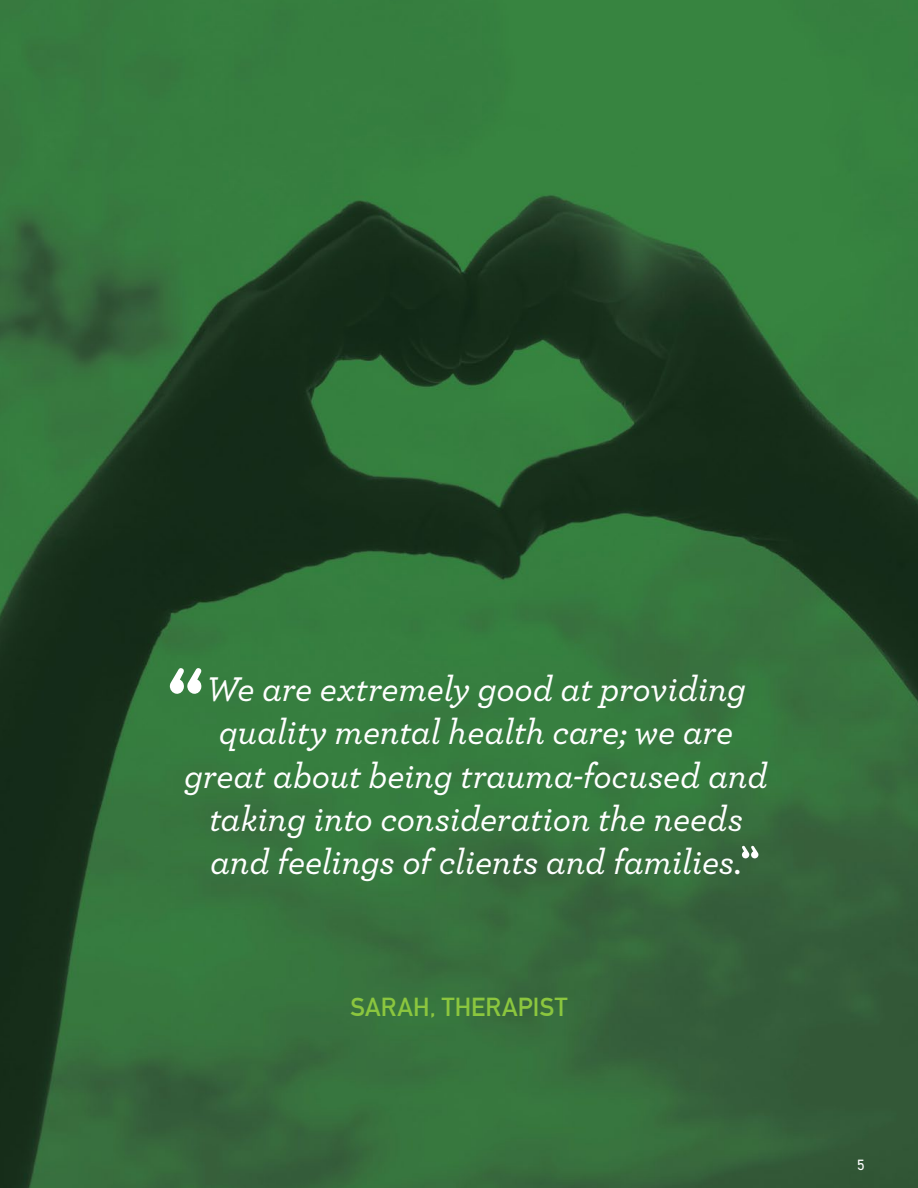
<style>
.page{position:relative;width:918px;height:1188px;background:#fff}
.page>*{position:absolute;margin:0;border:0;box-sizing:border-box;transform-origin:0 0}
.t1{font:italic 500 36px/43.2px "Archer";letter-spacing:-.01em;color:#fff;text-align:center}
.t2{font:700 25.5px "DIN Alternate";letter-spacing:.01em;color:#8bc63e}
.t3{font:15px "DIN2014";color:#fff}
</style>
<div class="page">
<img style="left:0;top:0;width:918px;height:1188px">
<svg style="left:169px;top:668px;width:33px;height:26px"></svg>
<svg style="left:742px;top:846px;width:17px;height:13px"></svg>
<p class="t1" style="left:184px;top:665px;width:585px">We are extremely good at providing quality mental health care; we are great about being trauma-focused and taking into consideration the needs and feelings of clients and families.</p>
<p class="t2" style="left:350px;top:987px;width:219px">SARAH, THERAPIST</p>
<p class="t3" style="left:857px;top:1155px;width:9px">5</p>
</div>
